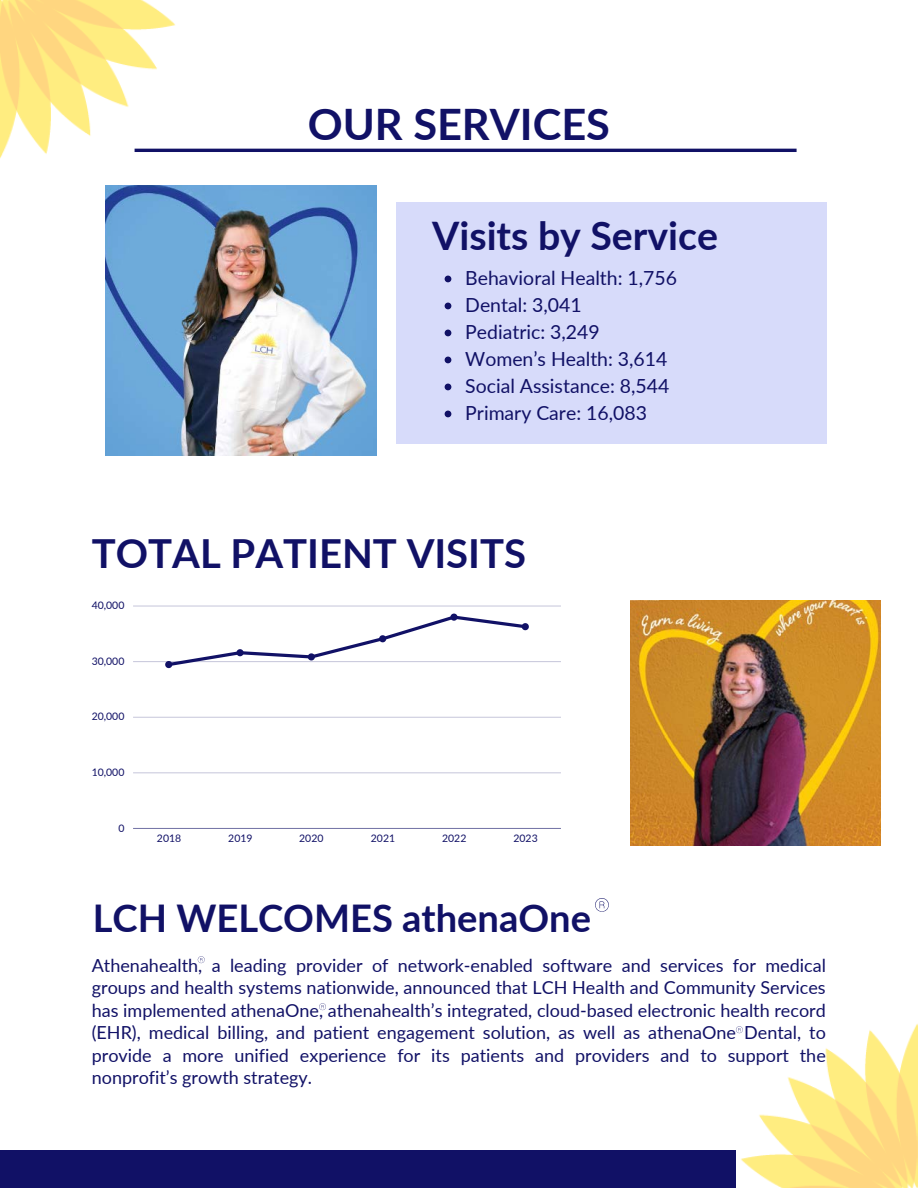
<style>
.page{position:relative;width:918px;height:1188px;background:#fff}
.page>*{position:absolute;margin:0;border:0;box-sizing:border-box;transform-origin:0 0}
.t1{font:700 43.35px "Lato";color:#116}
.t2{font:700 40.05px "Lato";color:#116}
.t3{font:700 39.3px "Lato";color:#116}
.t4{font:700 38.1px "Lato";color:#116}
.t5{font:19.5px "Lato";color:#116}
.t6{font:18px/22.5px "Lato";color:#116;text-align:justify}
.t7{font:10.5px "Lato";color:#116}
</style>
<div class="page">
<hr style="left:133px;top:772px;width:427px;height:1px;background:#116">
<hr style="left:133px;top:717px;width:427px;height:1px;background:#116">
<hr style="left:133px;top:661px;width:427px;height:1px;background:#116">
<hr style="left:133px;top:606px;width:427px;height:1px;background:#116">
<hr style="left:133px;top:828px;width:427px;height:1px;background:#116">
<svg style="left:165px;top:613px;width:364px;height:55px"></svg>
<hr style="left:135px;top:149px;width:662px;height:3px;background:#116">
<img style="left:741px;top:1023px;width:177px;height:165px">
<img style="left:0;top:0;width:190px;height:159px">
<img style="left:105px;top:186px;width:271px;height:270px">
<img style="left:630px;top:601px;width:250px;height:245px">
<div style="left:396px;top:203px;width:430px;height:241px;background:#d7dbfa"></div>
<div style="left:0;top:1150px;width:736px;height:38px;background:#116"></div>
<svg style="left:595px;top:898px;width:14px;height:14px"></svg>
<svg style="left:445px;top:276px;width:6px;height:6px"></svg>
<svg style="left:445px;top:303px;width:6px;height:6px"></svg>
<svg style="left:445px;top:330px;width:6px;height:6px"></svg>
<svg style="left:445px;top:357px;width:6px;height:6px"></svg>
<svg style="left:445px;top:384px;width:6px;height:6px"></svg>
<svg style="left:445px;top:411px;width:6px;height:6px"></svg>
<svg style="left:198px;top:956px;width:7px;height:8px"></svg>
<svg style="left:319px;top:1003px;width:7px;height:8px"></svg>
<svg style="left:736px;top:1026px;width:7px;height:8px"></svg>
<p class="t1" style="left:308px;top:97px;width:304px">OUR SERVICES</p>
<p class="t3" style="left:432px;top:211px;width:287px">Visits by Service</p>
<p class="t5" style="left:465px;top:265px;width:213px">Behavioral Health: 1,756</p>
<p class="t5" style="left:465px;top:292px;width:118px">Dental: 3,041</p>
<p class="t5" style="left:465px;top:319px;width:136px">Pediatric: 3,249</p>
<p class="t5" style="left:465px;top:346px;width:204px">Women’s Health: 3,614</p>
<p class="t5" style="left:465px;top:373px;width:206px">Social Assistance: 8,544</p>
<p class="t5" style="left:465px;top:400px;width:183px">Primary Care: 16,083</p>
<p class="t2" style="left:92px;top:529px;width:436px">TOTAL PATIENT VISITS</p>
<p class="t7" style="left:92px;top:599px;width:34px">40,000</p>
<p class="t7" style="left:92px;top:654px;width:34px">30,000</p>
<p class="t7" style="left:92px;top:710px;width:34px">20,000</p>
<p class="t7" style="left:92px;top:766px;width:34px">10,000</p>
<p class="t7" style="left:119px;top:821px;width:8px">0</p>
<p class="t7" style="left:157px;top:832px;width:26px">2018</p>
<p class="t7" style="left:228px;top:832px;width:26px">2019</p>
<p class="t7" style="left:299px;top:832px;width:26px">2020</p>
<p class="t7" style="left:371px;top:832px;width:26px">2021</p>
<p class="t7" style="left:442px;top:832px;width:26px">2022</p>
<p class="t7" style="left:514px;top:832px;width:26px">2023</p>
<p class="t4" style="left:93px;top:895px;width:500px">LCH WELCOMES athenaOne</p>
<p class="t6" style="left:92px;top:954px;width:736px">Athenahealth, a leading provider of network-enabled software and services for medical groups and health systems nationwide, announced that LCH Health and Community Services has implemented athenaOne, athenahealth’s integrated, cloud-based electronic health record (EHR), medical billing, and patient engagement solution, as well as athenaOne Dental, to provide a more unified experience for its patients and providers and to support the nonprofit’s growth strategy.</p>
</div>
